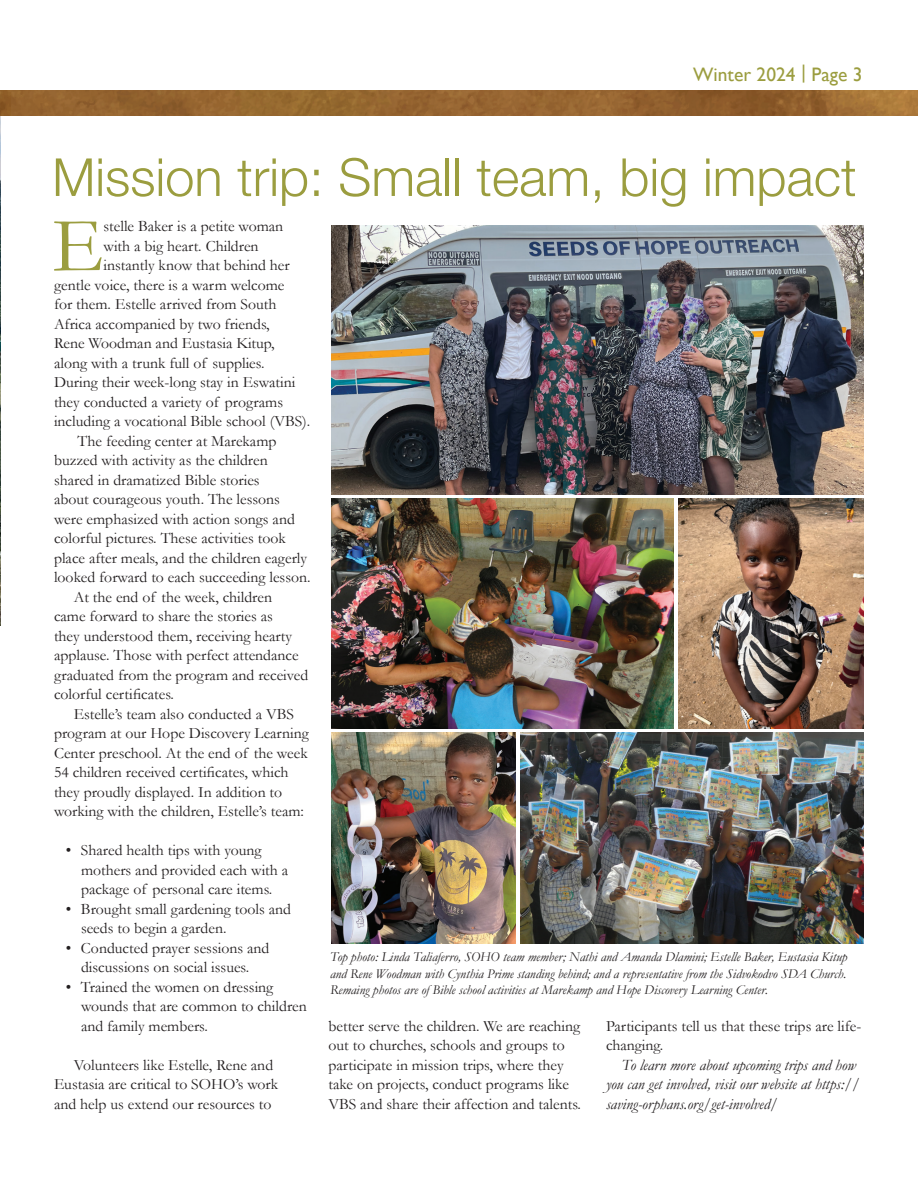
<style>
.page{position:relative;width:918px;height:1188px;background:#fff}
.page>*{position:absolute;margin:0;border:0;box-sizing:border-box;transform-origin:0 0}
.t1{font:78.3px "Garamond";color:#9b9d3f}
.t2{font:300 52.5px "Helvetica Neue";color:#9b9d3f}
.t3{font:19.5px "Gill Sans";color:#9b9d3f}
.t4{font:15.75px/19.5px "Garamond";color:#231f20}
.t5{font:italic 15.75px/19.5px "Garamond";color:#231f20}
.t6{font:italic 13.5px/16.2px "Garamond";color:#231f20;text-align:justify}
</style>
<div class="page">
<img style="left:0;top:116px;width:1px;height:509px">
<img style="left:0;top:90px;width:918px;height:26px">
<img style="left:332px;top:225px;width:532px;height:270px">
<img style="left:332px;top:499px;width:342px;height:229px">
<img style="left:678px;top:499px;width:186px;height:229px">
<img style="left:520px;top:732px;width:344px;height:212px">
<img style="left:332px;top:732px;width:184px;height:212px">
<p class="t3" style="left:693px;top:63px;width:171px">Winter 2024 | Page 3</p>
<p class="t2" style="left:52px;top:135px;width:806px">Mission trip: Small team, big impact</p>
<p class="t1" style="left:52px;top:199px;width:53px">E</p>
<p class="t4" style="left:104px;top:216px;width:181px">stelle Baker is a petite woman</p>
<p class="t4" style="left:104px;top:236px;width:157px">with a big heart. Children</p>
<p class="t4" style="left:104px;top:255px;width:188px">instantly know that behind her</p>
<p class="t4" style="left:54px;top:275px;width:232px">gentle voice, there is a warm welcome</p>
<p class="t4" style="left:54px;top:294px;width:224px">for them. Estelle arrived from South</p>
<p class="t4" style="left:54px;top:314px;width:217px">Africa accompanied by two friends,</p>
<p class="t4" style="left:54px;top:333px;width:222px">Rene Woodman and Eustasia Kitup,</p>
<p class="t4" style="left:54px;top:353px;width:212px">along with a trunk full of supplies.</p>
<p class="t4" style="left:54px;top:372px;width:243px">During their week-long stay in Eswatini</p>
<p class="t4" style="left:54px;top:392px;width:231px">they conducted a variety of programs</p>
<p class="t4" style="left:54px;top:411px;width:258px">including a vocational Bible school (VBS).</p>
<p class="t4" style="left:54px;top:431px;width:258px;text-indent:24px">The feeding center at Marekamp buzzed with activity as the children shared in dramatized Bible stories<br>about courageous youth. The lessons were emphasized with action songs and colorful pictures. These activities took place after meals, and the children eagerly looked forward to each succeeding lesson.</p>
<p class="t4" style="left:54px;top:587px;width:256px;text-indent:20px">At the end of the week, children<br>came forward to share the stories as<br>they understood them, receiving hearty applause. Those with perfect attendance graduated from the program and received colorful certificates.</p>
<p class="t4" style="left:54px;top:704px;width:256px;text-indent:20px">Estelle’s team also conducted a VBS program at our Hope Discovery Learning Center preschool. At the end of the week 54 children received certificates, which they proudly displayed. In addition to working with the children, Estelle’s team:</p>
<p class="t4" style="left:81px;top:840px;width:209px;text-indent:-15px">• Shared health tips with young mothers and provided each with a package of personal care items.</p>
<p class="t4" style="left:81px;top:899px;width:212px;text-indent:-15px">• Brought small gardening tools and seeds to begin a garden.</p>
<p class="t4" style="left:66px;top:938px;width:205px;text-align:center">• Conducted prayer sessions and discussions on social issues.</p>
<p class="t4" style="left:81px;top:977px;width:227px;text-indent:-15px">• Trained the women on dressing wounds that are common to children and family members.</p>
<p class="t4" style="left:54px;top:1055px;width:226px;text-indent:20px">Volunteers like Estelle, Rene and<br>Eustasia are critical to SOHO’s work and help us extend our resources to</p>
<p class="t6" style="left:330px;top:949px;width:519px">Top photo: Linda Taliaferro, SOHO team member; Nathi and Amanda Dlamini; Estelle Baker, Eustasia Kitup and Rene Woodman with Cynthia Prime standing behind; and a representative from the Sidvokodvo SDA Church.<br>Remaing photos are of Bible school activities at Marekamp and Hope Discovery Learning Center.</p>
<p class="t4" style="left:328px;top:1016px;width:254px">better serve the children. We are reaching out to churches, schools and groups to participate in mission trips, where they take on projects, conduct programs like VBS and share their affection and talents.</p>
<p class="t4" style="left:606px;top:1016px;width:257px">Participants tell us that these trips are life&shy;changing.</p>
<p class="t5" style="left:606px;top:1055px;width:256px;text-indent:16px">To learn more about upcoming trips and how you can get involved, visit our website at https:// saving-orphans.org/get-involved/</p>
</div>
